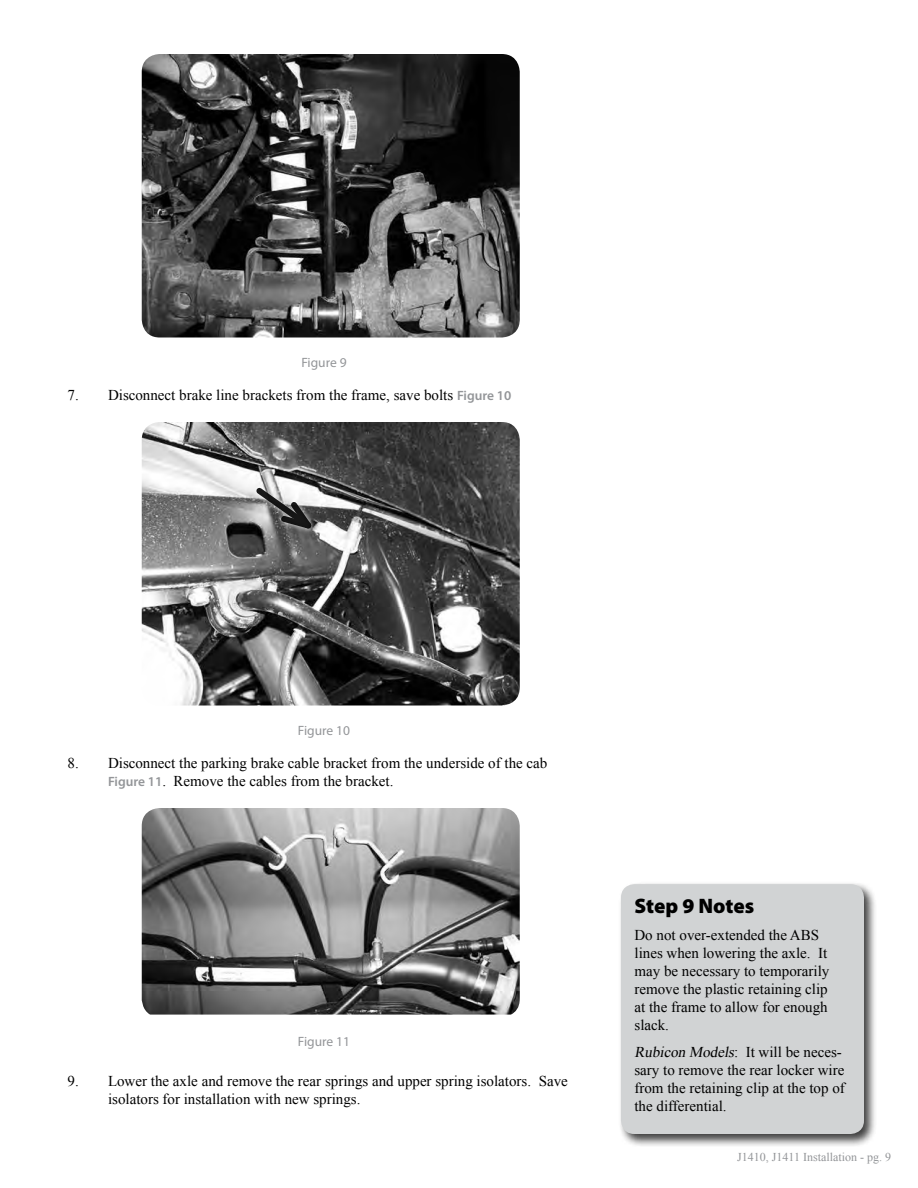
<style>
.page{position:relative;width:918px;height:1188px;background:#fff}
.page>*{position:absolute;margin:0;border:0;box-sizing:border-box;transform-origin:0 0}
.t1{font:900 21px "Myriad Pro";letter-spacing:-.005em;color:#000}
.t2{font:15px/18px "Times New Roman";color:#000}
.t3{font:13.5px "Myriad Pro";color:#939598}
.t4{font:12px "Times New Roman";color:#939598}
.s1{font-family:"Myriad Pro";font-weight:600;font-size:13.5px;color:#939598}
.s2{font-style:italic}
</style>
<div class="page">
<img style="left:142px;top:54px;width:378px;height:284px">
<img style="left:142px;top:422px;width:378px;height:284px">
<svg style="left:251px;top:482px;width:72px;height:54px"></svg>
<img style="left:142px;top:808px;width:378px;height:207px">
<div style="left:618px;top:881px;width:260px;height:266px;background:#000;opacity:.75"></div>
<div style="left:621px;top:884px;width:243px;height:250px;background:#d1d3d4;border-radius:14px"></div>
<p class="t3" style="left:301px;top:354px;width:47px">Figure 9</p>
<p class="t2" style="left:68px;top:386px;width:445px">7. Disconnect brake line brackets from the frame, save bolts <span class="s1">Figure 10</span></p>
<p class="t3" style="left:298px;top:722px;width:54px">Figure 10</p>
<p class="t2" style="left:108px;top:754px;width:441px;text-indent:-40px">8. Disconnect the parking brake cable bracket from the underside of the cab<br><span class="s1">Figure 11</span>. Remove the cables from the bracket.</p>
<p class="t3" style="left:298px;top:1033px;width:54px">Figure 11</p>
<p class="t2" style="left:108px;top:1071px;width:461px;text-indent:-40px">9. Lower the axle and remove the rear springs and upper spring isolators. Save isolators for installation with new springs.</p>
<h1 class="t1" style="left:634px;top:892px;width:121px">Step 9 Notes</h1>
<p class="t2" style="left:634px;top:926px;width:196px">Do not over-extended the ABS lines when lowering the axle. It may be necessary to temporarily remove the plastic retaining clip at the frame to allow for enough slack.</p>
<p class="t2" style="left:634px;top:1042px;width:212px"><span class="s2">RubiconModels</span>: It will be neces&shy;sary to remove the rear locker wire from the retaining clip at the top of the differential.</p>
<p class="t4" style="left:737px;top:1149px;width:155px">J1410, J1411 Installation - pg. 9</p>
</div>
